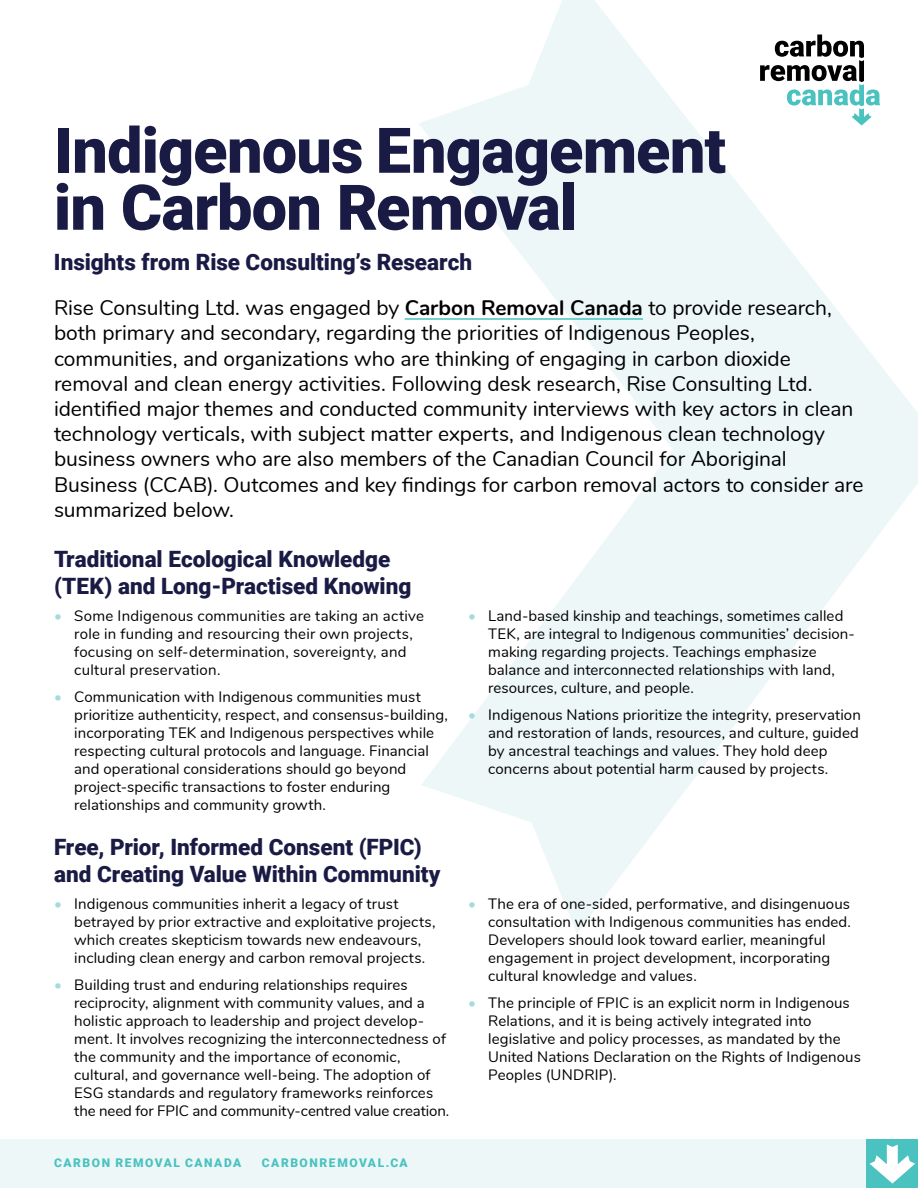
<style>
.page{position:relative;width:918px;height:1188px;background:#fff}
.page>*{position:absolute;margin:0;border:0;box-sizing:border-box;transform-origin:0 0}
.Dek{font:900 63px/57px "Roboto";letter-spacing:-.015em;color:#1a1b44}
.Hed{font:900 22.5px/27px "Roboto";color:#1a1b44}
.Dek-2{font:900 22.5px "Roboto";color:#1a1b44}
.Dek-3{font:21px/25.2px "Nunito";letter-spacing:-.005em;color:#000}
.t1{font:15px/18px "Nunito";letter-spacing:.005em;color:#000}
.t2{font:900 12px "Roboto";letter-spacing:.13em;color:#4ac2c0}
.s1{font-weight:700}
.s2{color:#a5dbdd}
</style>
<div class="page">
<div style="left:0;top:1139px;width:918px;height:49px;background:#edf7f8"></div>
<div style="left:867px;top:1139px;width:51px;height:49px;background:#4ac2c0"></div>
<svg style="left:869px;top:1144px;width:46px;height:40px"></svg>
<svg style="left:419px;top:0;width:499px;height:933px"></svg>
<hr style="left:405px;top:318px;width:238px;height:2px;background:#4ac2c0">
<svg style="left:760px;top:35px;width:120px;height:91px"></svg>
<p class="Dek" style="left:54px;top:120px;width:674px">Indigenous Engagement in Carbon Removal</p>
<p class="Dek-2" style="left:54px;top:246px;width:420px">Insights from Rise Consulting’s Research</p>
<p class="Dek-3" style="left:54px;top:294px;width:811px">Rise Consulting Ltd. was engaged by <span class="s1">Carbon Removal Canada</span> to provide research, both primary and secondary, regarding the priorities of Indigenous Peoples, communities, and organizations who are thinking of engaging in carbon dioxide removal and clean energy activities. Following desk research, Rise Consulting Ltd. identified major themes and conducted community interviews with key actors in clean technology verticals, with subject matter experts, and Indigenous clean technology business owners who are also members of the Canadian Council for Aboriginal Business (CCAB). Outcomes and key findings for carbon removal actors to consider are summarized below.</p>
<p class="Hed" style="left:54px;top:545px;width:359px">Traditional Ecological Knowledge (TEK) and Long-Practised Knowing</p>
<p class="t1" style="left:74px;top:606px;width:351px;text-indent:-20px"><span class="s2">•</span> Some Indigenous communities are taking an active role in funding and resourcing their own projects, focusing on self-determination, sovereignty, and cultural preservation.</p>
<p class="t1" style="left:74px;top:687px;width:375px;text-indent:-20px"><span class="s2">•</span> Communication with Indigenous communities must prioritize authenticity, respect, and consensus-building, incorporating TEK and Indigenous perspectives while respecting cultural protocols and language. Financial and operational considerations should go beyond project-specific transactions to foster enduring relationships and community growth.</p>
<p class="t1" style="left:488px;top:606px;width:368px;text-indent:-20px"><span class="s2">•</span> Land-based kinship and teachings, sometimes called TEK, are integral to Indigenous communities’ decision&shy;making regarding projects. Teachings emphasize balance and interconnected relationships with land, resources, culture, and people.</p>
<p class="t1" style="left:488px;top:705px;width:374px;text-indent:-20px"><span class="s2">•</span> Indigenous Nations prioritize the integrity, preservation and restoration of lands, resources, and culture, guided by ancestral teachings and values. They hold deep concerns about potential harm caused by projects.</p>
<p class="Hed" style="left:54px;top:833px;width:388px">Free, Prior, Informed Consent (FPIC) and Creating Value Within Community</p>
<p class="t1" style="left:74px;top:894px;width:363px;text-indent:-20px"><span class="s2">•</span> Indigenous communities inherit a legacy of trust betrayed by prior extractive and exploitative projects, which creates skepticism towards new endeavours, including clean energy and carbon removal projects.</p>
<p class="t1" style="left:74px;top:975px;width:377px;text-indent:-20px"><span class="s2">•</span> Building trust and enduring relationships requires reciprocity, alignment with community values, and a holistic approach to leadership and project develop&shy;ment. It involves recognizing the interconnectedness of the community and the importance of economic, cultural, and governance well-being. The adoption of ESG standards and regulatory frameworks reinforces the need for FPIC and community-centred value creation.</p>
<p class="t2" style="left:54px;top:1154px;width:189px">CARBON REMOVAL CANADA</p>
<p class="t2" style="left:262px;top:1154px;width:147px">CARBONREMOVAL.CA</p>
<p class="t1" style="left:488px;top:894px;width:364px;text-indent:-20px"><span class="s2">•</span> The era of one-sided, performative, and disingenuous consultation with Indigenous communities has ended.<br>Developers should look toward earlier, meaningful engagement in project development, incorporating cultural knowledge and values.</p>
<p class="t1" style="left:488px;top:993px;width:374px;text-indent:-20px"><span class="s2">•</span> The principle of FPIC is an explicit norm in Indigenous Relations, and it is being actively integrated into legislative and policy processes, as mandated by the United Nations Declaration on the Rights of Indigenous Peoples (UNDRIP).</p>
</div>
